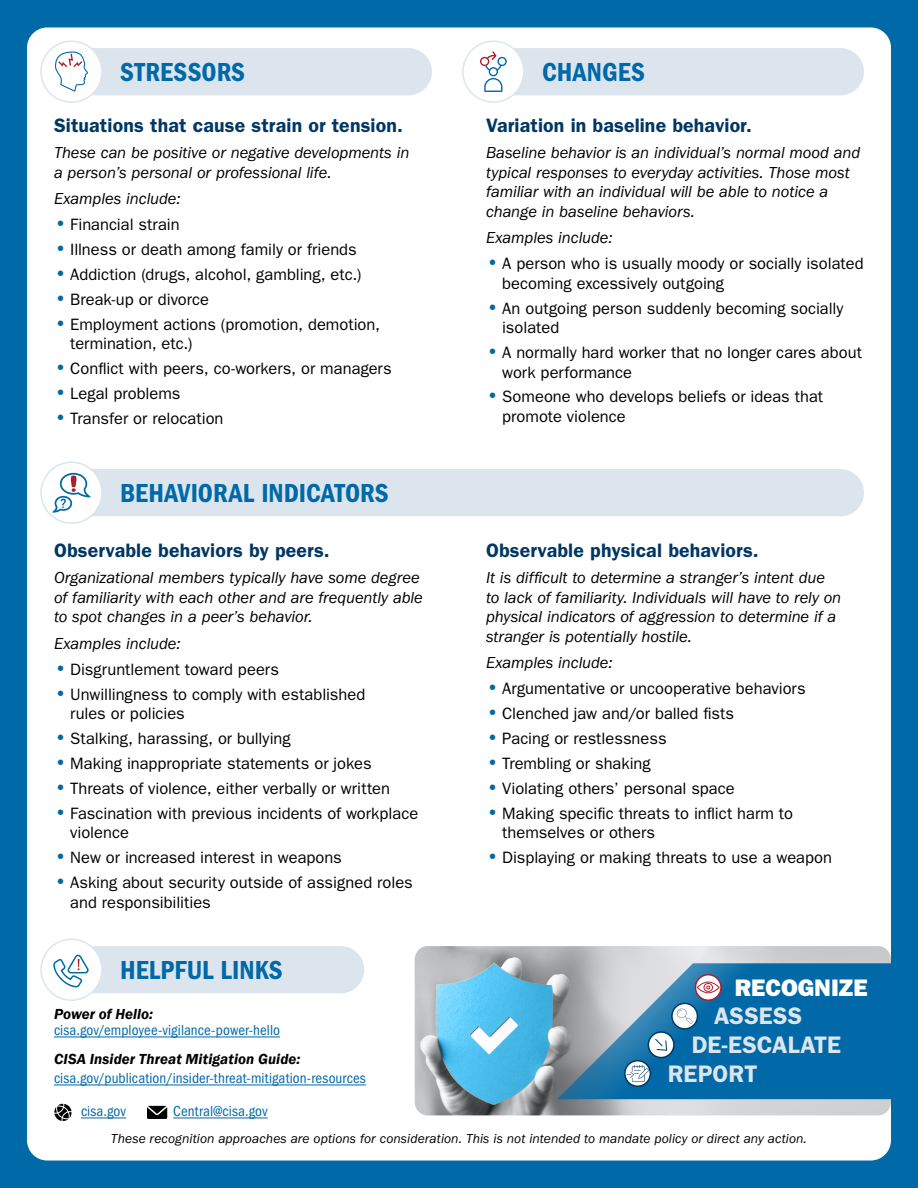
<style>
.page{position:relative;width:918px;height:1188px;background:#0069a7}
.page>*{position:absolute;margin:0;border:0;box-sizing:border-box;transform-origin:0 0}
.t1{font:27px "ITC Franklin Gothic Std Dm Cd";color:#0069a7}
.t2{font:600 24px "ITC Franklin Gothic Std";color:#dce5ed}
.t3{font:24px "ITC Franklin Gothic Std Hvy";color:#fff}
.t4{font:600 19.5px "ITC Franklin Gothic Std";letter-spacing:.005em;color:#003764}
.t5{font:16.5px/19.5px "ITC Franklin Gothic Std";color:#000}
.Italic_Subtext{font:italic 16.5px/19.5px "ITC Franklin Gothic Std";letter-spacing:-.005em;color:#000}
.t6{font:condensed 15px/16.5px "ITC Franklin Gothic Std";letter-spacing:.005em;color:#0069a7}
.Legal{font:italic 13.5px "ITC Franklin Gothic Std";letter-spacing:.005em;color:#000}
.s1{font-family:"Franklin Gothic";font-weight:600;font-stretch:condensed;font-size:19.5px;color:#0069a7}
.s2{font-family:"Franklin Gothic";font-weight:600;font-style:italic;font-stretch:normal;color:#000}
</style>
<div class="page">
<div style="left:27px;top:27px;width:864px;height:1134px;background:#fff;border-radius:20px"></div>
<div style="left:54px;top:48px;width:378px;height:47px;background:#dce5ed;border-radius:24px"></div>
<div style="left:54px;top:469px;width:810px;height:47px;background:#dce5ed;border-radius:24px"></div>
<div style="left:487px;top:48px;width:377px;height:47px;background:#dce5ed;border-radius:24px"></div>
<div style="left:41px;top:41px;width:61px;height:61px;background:#fff;border-radius:50%"></div>
<div style="left:40px;top:40px;width:63px;height:63px;border:2px solid #dce5ed;border-radius:50%"></div>
<svg style="left:55px;top:51px;width:33px;height:41px"></svg>
<div style="left:463px;top:41px;width:61px;height:61px;background:#fff;border-radius:50%"></div>
<div style="left:462px;top:40px;width:63px;height:63px;border:2px solid #dce5ed;border-radius:50%"></div>
<svg style="left:480px;top:51px;width:27px;height:41px"></svg>
<div style="left:41px;top:462px;width:61px;height:61px;background:#fff;border-radius:50%"></div>
<div style="left:40px;top:462px;width:63px;height:62px;border:2px solid #dce5ed;border-radius:50%"></div>
<svg style="left:52px;top:473px;width:39px;height:40px"></svg>
<div style="left:54px;top:946px;width:310px;height:47px;background:#dce5ed;border-radius:24px"></div>
<div style="left:41px;top:939px;width:61px;height:61px;background:#fff;border-radius:50%"></div>
<div style="left:40px;top:939px;width:63px;height:62px;border:2px solid #dce5ed;border-radius:50%"></div>
<svg style="left:53px;top:954px;width:36px;height:34px"></svg>
<hr style="left:54px;top:1037px;width:226px;height:1px;background:#0069a7">
<hr style="left:54px;top:1085px;width:312px;height:1px;background:#0069a7">
<hr style="left:81px;top:1118px;width:45px;height:1px;background:#0069a7">
<hr style="left:173px;top:1118px;width:95px;height:1px;background:#0069a7">
<svg style="left:147px;top:1106px;width:20px;height:13px"></svg>
<svg style="left:54px;top:1104px;width:18px;height:17px"></svg>
<img style="left:415px;top:946px;width:476px;height:169px">
<svg style="left:557px;top:963px;width:361px;height:136px;background:#2a7bab"></svg>
<svg style="left:695px;top:975px;width:26px;height:25px"></svg>
<div style="left:695px;top:974px;width:27px;height:27px;border:2px solid #ac1e2d;border-radius:50%"></div>
<svg style="left:697px;top:981px;width:22px;height:13px"></svg>
<svg style="left:672px;top:1003px;width:25px;height:26px"></svg>
<div style="left:671px;top:1003px;width:27px;height:27px;border:2px solid #003764;border-radius:50%"></div>
<svg style="left:677px;top:1009px;width:16px;height:15px"></svg>
<div style="left:648px;top:1032px;width:26px;height:26px;background:#fff;border-radius:50%"></div>
<div style="left:648px;top:1031px;width:27px;height:27px;border:2px solid #003764;border-radius:50%"></div>
<svg style="left:655px;top:1039px;width:12px;height:12px"></svg>
<svg style="left:625px;top:1061px;width:25px;height:25px"></svg>
<div style="left:624px;top:1060px;width:27px;height:27px;border:2px solid #003764;border-radius:50%"></div>
<svg style="left:626px;top:1065px;width:23px;height:17px"></svg>
<h2 class="t1" style="left:120px;top:57px;width:126px">STRESSORS</h2>
<h3 class="t4" style="left:54px;top:114px;width:350px">Situations that cause strain or tension.</h3>
<p class="Italic_Subtext" style="left:54px;top:143px;width:357px">These can be positive or negative developments in a person’s personal or professional life.</p>
<p class="Italic_Subtext" style="left:54px;top:189px;width:128px">Examples include:</p>
<p class="t5" style="left:54px;top:215px;width:127px"><span class="s1">•</span> Financial strain</p>
<p class="t5" style="left:54px;top:240px;width:304px"><span class="s1">•</span> Illness or death among family or friends</p>
<p class="t5" style="left:54px;top:265px;width:309px"><span class="s1">•</span> Addiction (drugs, alcohol, gambling, etc.)</p>
<p class="t5" style="left:54px;top:290px;width:157px"><span class="s1">•</span> Break-up or divorce</p>
<p class="t5" style="left:70px;top:315px;width:311px;text-indent:-16px"><span class="s1">•</span> Employment actions (promotion, demotion, termination, etc.)</p>
<p class="t5" style="left:54px;top:359px;width:339px"><span class="s1">•</span> Conflict with peers, co-workers, or managers</p>
<p class="t5" style="left:54px;top:384px;width:128px"><span class="s1">•</span> Legal problems</p>
<p class="t5" style="left:54px;top:409px;width:171px"><span class="s1">•</span> Transfer or relocation</p>
<h2 class="t1" style="left:120px;top:478px;width:270px">BEHAVIORAL INDICATORS</h2>
<h3 class="t4" style="left:54px;top:539px;width:277px">Observable behaviors by peers.</h3>
<p class="Italic_Subtext" style="left:54px;top:568px;width:370px">Organizational members typically have some degree of familiarity with each other and are frequently able to spot changes in a peer’s behavior.</p>
<p class="Italic_Subtext" style="left:54px;top:634px;width:128px">Examples include:</p>
<p class="t5" style="left:54px;top:660px;width:226px"><span class="s1">•</span> Disgruntlement toward peers</p>
<p class="t5" style="left:70px;top:685px;width:297px;text-indent:-16px"><span class="s1">•</span> Unwillingness to comply with established rules or policies</p>
<p class="t5" style="left:54px;top:729px;width:238px"><span class="s1">•</span> Stalking, harassing, or bullying</p>
<p class="t5" style="left:54px;top:754px;width:319px"><span class="s1">•</span> Making inappropriate statements or jokes</p>
<p class="t5" style="left:54px;top:779px;width:338px"><span class="s1">•</span> Threats of violence, either verbally or written</p>
<p class="t5" style="left:70px;top:804px;width:350px;text-indent:-16px"><span class="s1">•</span> Fascination with previous incidents of workplace violence</p>
<p class="t5" style="left:54px;top:848px;width:289px"><span class="s1">•</span> New or increased interest in weapons</p>
<p class="t5" style="left:70px;top:873px;width:344px;text-indent:-16px"><span class="s1">•</span> Asking about security outside of assigned roles and responsibilities</p>
<h2 class="t1" style="left:542px;top:57px;width:104px">CHANGES</h2>
<h3 class="t4" style="left:486px;top:114px;width:268px">Variation in baseline behavior.</h3>
<p class="Italic_Subtext" style="left:486px;top:143px;width:376px">Baseline behavior is an individual’s normal mood and typical responses to everyday activities. Those most familiar with an individual will be able to notice a change in baseline behaviors.</p>
<p class="Italic_Subtext" style="left:486px;top:228px;width:128px">Examples include:</p>
<p class="t5" style="left:502px;top:254px;width:363px;text-indent:-16px"><span class="s1">•</span> A person who is usually moody or socially isolated becoming excessively outgoing</p>
<p class="t5" style="left:502px;top:298px;width:343px;text-indent:-16px"><span class="s1">•</span> An outgoing person suddenly becoming socially isolated</p>
<p class="t5" style="left:502px;top:343px;width:361px;text-indent:-16px"><span class="s1">•</span> A normally hard worker that no longer cares about work performance</p>
<p class="t5" style="left:502px;top:387px;width:323px;text-indent:-16px"><span class="s1">•</span> Someone who develops beliefs or ideas that promote violence</p>
<h3 class="t4" style="left:486px;top:539px;width:274px">Observable physical behaviors.</h3>
<p class="Italic_Subtext" style="left:486px;top:568px;width:357px">It is difficult to determine a stranger’s intent due to lack of familiarity. Individuals will have to rely on physical indicators of aggression to determine if a stranger is potentially hostile.</p>
<p class="Italic_Subtext" style="left:486px;top:653px;width:128px">Examples include:</p>
<p class="t5" style="left:486px;top:679px;width:321px"><span class="s1">•</span> Argumentative or uncooperative behaviors</p>
<p class="t5" style="left:486px;top:704px;width:250px"><span class="s1">•</span> Clenched jaw and/or balled fists</p>
<p class="t5" style="left:486px;top:729px;width:182px"><span class="s1">•</span> Pacing or restlessness</p>
<p class="t5" style="left:486px;top:754px;width:166px"><span class="s1">•</span> Trembling or shaking</p>
<p class="t5" style="left:486px;top:779px;width:250px"><span class="s1">•</span> Violating others’ personal space</p>
<p class="t5" style="left:502px;top:804px;width:292px;text-indent:-16px"><span class="s1">•</span> Making specific threats to inflict harm to themselves or others</p>
<p class="t5" style="left:486px;top:848px;width:348px"><span class="s1">•</span> Displaying or making threats to use a weapon</p>
<h2 class="t1" style="left:120px;top:955px;width:164px">HELPFUL LINKS</h2>
<p class="t6" style="left:54px;top:1006px;width:228px"><span class="s2">Power of Hello: </span>cisa.gov/employee-vigilance-power-hello</p>
<p class="t6" style="left:54px;top:1049px;width:313px;line-height:19.5px"><span class="s2">CISA Insider Threat Mitigation Guide: </span>cisa.gov/publication/insider-threat-mitigation-resources</p>
<p class="t6" style="left:81px;top:1103px;width:47px">cisa.gov</p>
<p class="t6" style="left:173px;top:1103px;width:96px">Central@cisa.gov</p>
<p class="Legal" style="left:111px;top:1131px;width:698px">These recognition approaches are options for consideration. This is not intended to mandate policy or direct any action.</p>
<h2 class="t3" style="left:735px;top:973px;width:134px">RECOGNIZE</h2>
<h2 class="t2" style="left:714px;top:1002px;width:90px">ASSESS</h2>
<h2 class="t2" style="left:692px;top:1031px;width:151px">DE-ESCALATE</h2>
<h2 class="t2" style="left:668px;top:1060px;width:91px">REPORT</h2>
</div>
